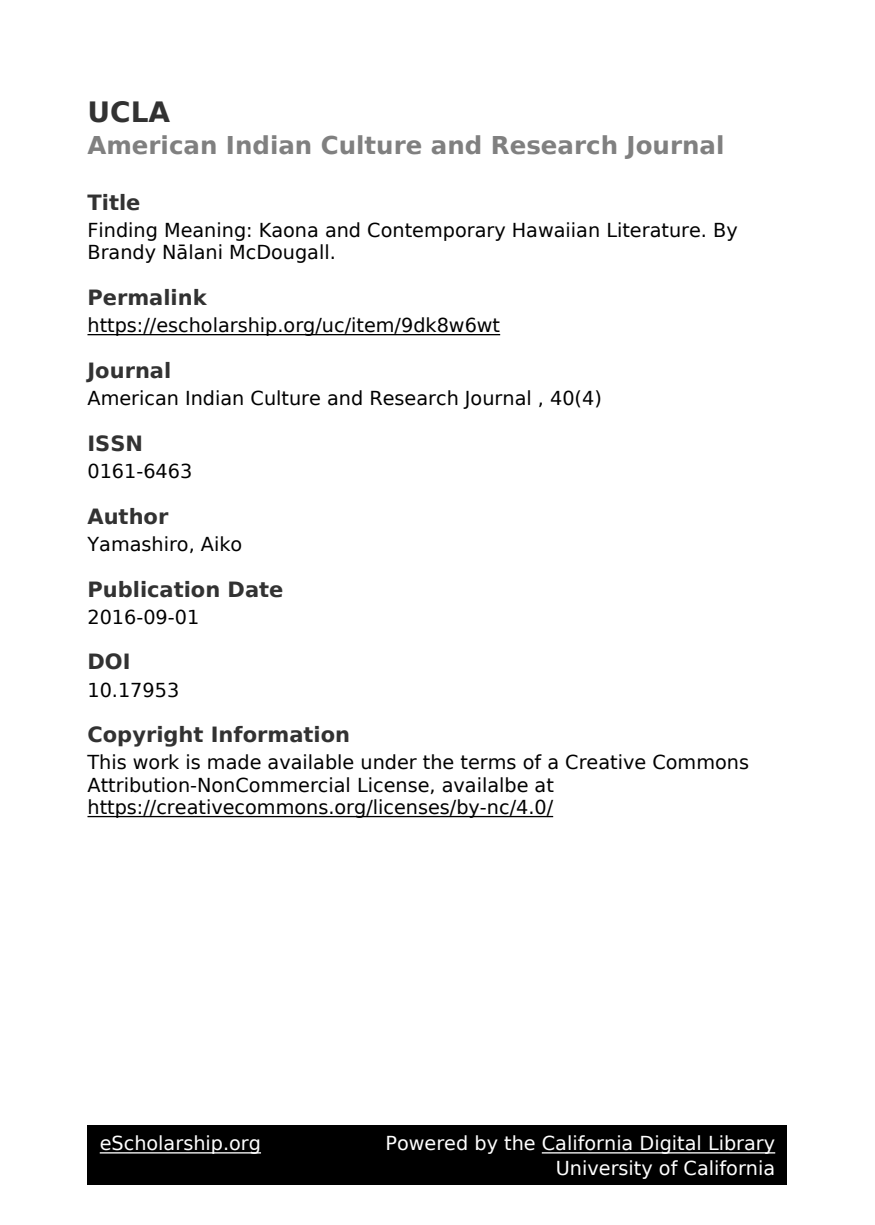
<style>
.page{position:relative;width:875px;height:1225px;background:#fff}
.page>*{position:absolute;margin:0;border:0;box-sizing:border-box;transform-origin:0 0}
.t1{font:700 28px "DejaVu Sans";color:#323232}
.t2{font:700 24.5px "DejaVu Sans";color:#808080}
.t3{font:700 21px "DejaVu Sans";color:#323232}
.t4{font:19.25px/22.4px "DejaVu Sans";color:#000}
.t5{font:19.25px/24.5px "DejaVu Sans";color:#fff;text-align:right}
</style>
<div class="page">
<hr style="left:88px;top:334px;width:412px;height:1px;background:#000">
<hr style="left:88px;top:816px;width:465px;height:1px;background:#000">
<div style="left:88px;top:1125px;width:700px;height:60px;background:#000"></div>
<hr style="left:100px;top:1152px;width:161px;height:2px;background:#fff">
<hr style="left:542px;top:1152px;width:233px;height:2px;background:#fff">
<h1 class="t1" style="left:88px;top:101px;width:84px">UCLA</h1>
<p class="t2" style="left:88px;top:136px;width:638px">American Indian Culture and Research Journal</p>
<p class="t3" style="left:88px;top:194px;width:54px">Title</p>
<p class="t4" style="left:88px;top:221px;width:652px">Finding Meaning: Kaona and Contemporary Hawaiian Literature. By<br>Brandy Nālani McDougall.</p>
<p class="t3" style="left:88px;top:289px;width:121px">Permalink</p>
<p class="t4" style="left:88px;top:316px;width:414px">https://escholarship.org/uc/item/9dk8w6wt</p>
<p class="t3" style="left:88px;top:362px;width:85px">Journal</p>
<p class="t4" style="left:88px;top:389px;width:516px">American Indian Culture and Research Journal , 40(4)</p>
<p class="t3" style="left:88px;top:435px;width:57px">ISSN</p>
<p class="t4" style="left:88px;top:462px;width:106px">0161-6463</p>
<p class="t3" style="left:88px;top:508px;width:82px">Author</p>
<p class="t4" style="left:88px;top:535px;width:156px">Yamashiro, Aiko</p>
<p class="t3" style="left:88px;top:581px;width:198px">Publication Date</p>
<p class="t4" style="left:88px;top:607px;width:113px">2016-09-01</p>
<p class="t3" style="left:88px;top:654px;width:45px">DOI</p>
<p class="t4" style="left:88px;top:680px;width:93px">10.17953</p>
<p class="t3" style="left:88px;top:726px;width:264px">Copyright Information</p>
<p class="t4" style="left:88px;top:753px;width:663px">This work is made available under the terms of a Creative Commons<br>Attribution-NonCommercial License, availalbe at https://creativecommons.org/licenses/by-nc/4.0/</p>
<p class="t5" style="left:100px;top:1133px;width:163px">eScholarship.org</p>
<p class="t5" style="left:385px;top:1133px;width:391px">Powered by the California Digital Library<br>University of California</p>
</div>
